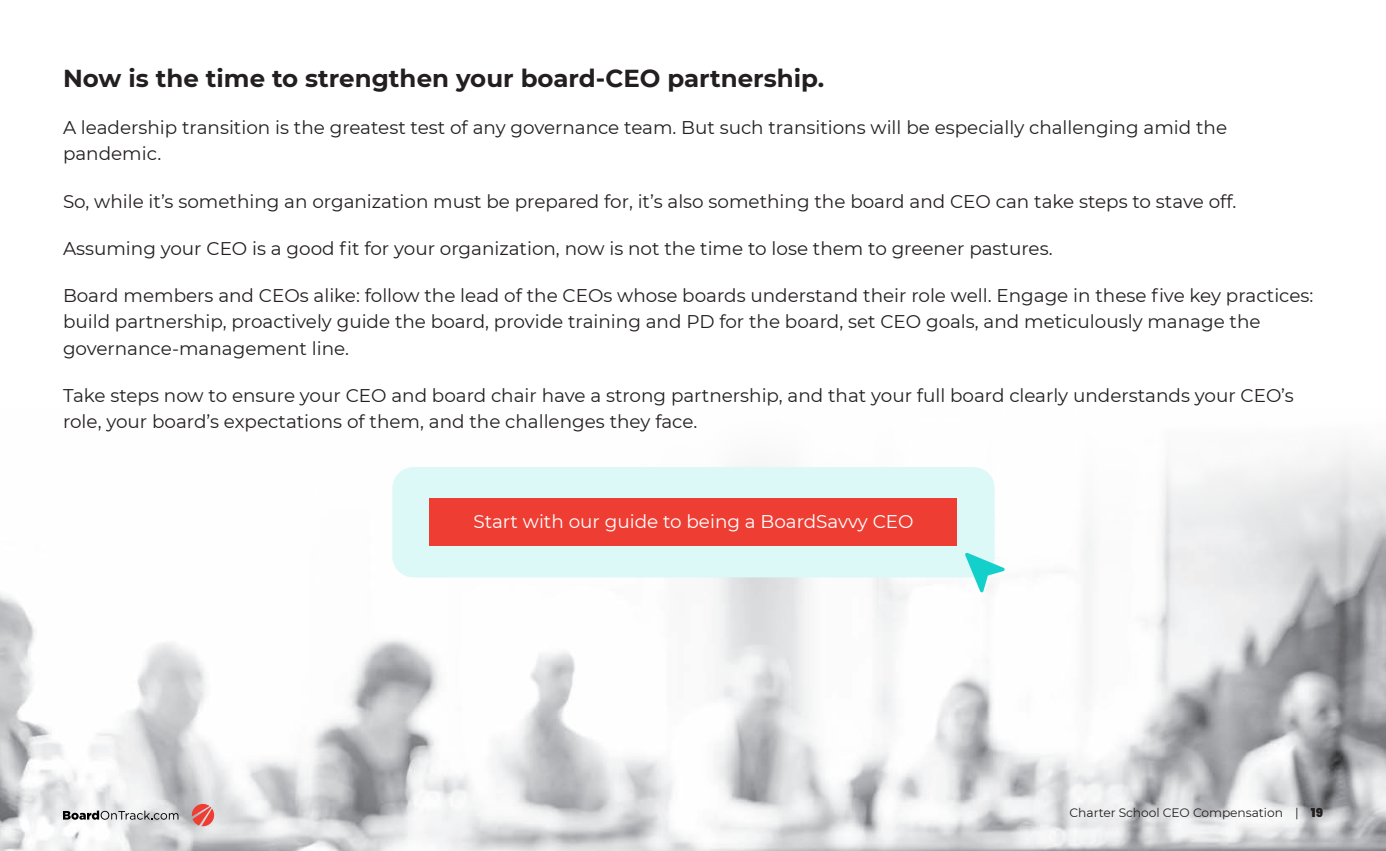
<style>
.page{position:relative;width:1386px;height:851px;background:#fff}
.page>*{position:absolute;margin:0;border:0;box-sizing:border-box;transform-origin:0 0}
.Large_body_front_sid{font:700 24.5px "Montserrat";color:#231f20}
.Large_body_front_sid-2{font:18.38px/26.2px "Montserrat";color:#231f20}
.Large_body_front_sid-3{font:18.38px "Montserrat";color:#fff}
.page_footer-right{font:12.25px "Montserrat";letter-spacing:-.005em;color:#231f20}
.s1{font-family:"Poppins";font-weight:900}
</style>
<div class="page">
<img style="left:0;top:447px;width:1386px;height:403px">
<svg style="left:192px;top:803px;width:22px;height:23px"></svg>
<svg style="left:63px;top:810px;width:115px;height:9px"></svg>
<div style="left:392px;top:467px;width:603px;height:110px;background:#dcf8f7;border-radius:21px"></div>
<div style="left:430px;top:498px;width:527px;height:48px;background:#ee3e34"></div>
<svg style="left:965px;top:552px;width:40px;height:40px"></svg>
<p class="Large_body_front_sid" style="left:63px;top:60px;width:763px">Now is the time to strengthen your board-CEO partnership.</p>
<p class="Large_body_front_sid-2" style="left:63px;top:114px;width:1166px">A leadership transition is the greatest test of any governance team. But such transitions will be especially challenging amid the pandemic.</p>
<p class="Large_body_front_sid-2" style="left:63px;top:187px;width:1175px">So, while it’s something an organization must be prepared for, it’s also something the board and CEO can take steps to stave off.</p>
<p class="Large_body_front_sid-2" style="left:63px;top:234px;width:991px">Assuming your CEO is a good fit for your organization, now is not the time to lose them to greener pastures.</p>
<p class="Large_body_front_sid-2" style="left:63px;top:282px;width:1252px">Board members and CEOs alike: follow the lead of the CEOs whose boards understand their role well. Engage in these five key practices: build partnership, proactively guide the board, provide training and PD for the board, set CEO goals, and meticulously manage the governance-management line.</p>
<p class="Large_body_front_sid-2" style="left:63px;top:381px;width:1232px">Take steps now to ensure your CEO and board chair have a strong partnership, and that your full board clearly understands your CEO’s role, your board’s expectations of them, and the challenges they face.</p>
<p class="Large_body_front_sid-3" style="left:473px;top:508px;width:442px">Start with our guide to being a BoardSavvy CEO</p>
<p class="page_footer-right" style="left:1070px;top:803px;width:255px">Charter School CEO Compensation | <span class="s1">19</span></p>
</div>
